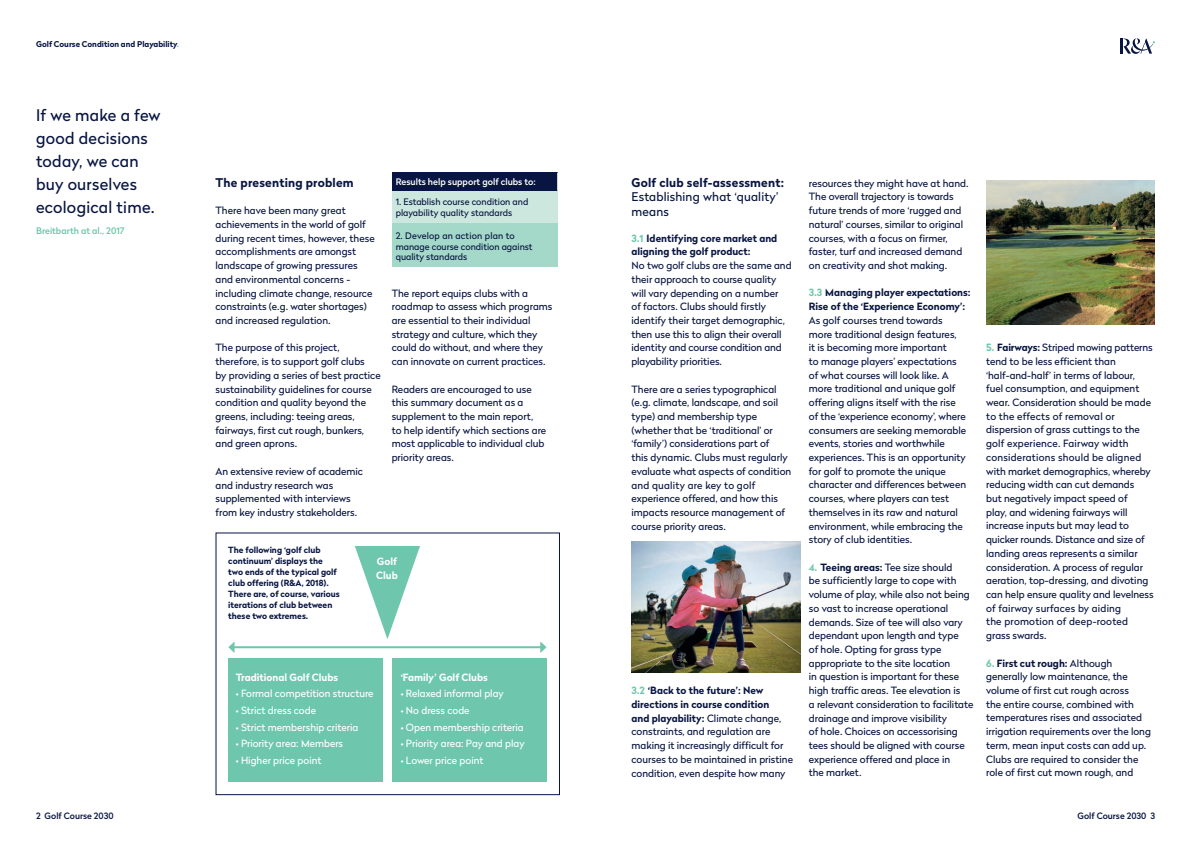
<style>
.page{position:relative;width:1191px;height:842px;background:#fff}
.page>*{position:absolute;margin:0;border:0;box-sizing:border-box;transform-origin:0 0}
.t1{font:16px/23px "Radikal";letter-spacing:.015em;color:#081542}
.t2{font:700 12px "Radikal";letter-spacing:.015em;color:#081542}
.t3{font:12px/14.4px "Radikal";letter-spacing:.015em;color:#081542}
.t4{font:10px/13.7px "Radikal";color:#081542}
.t5{font:10px "Radikal";color:#fff}
.t6{font:700 10px/13.7px "Radikal";color:#081542}
.t7{font:700 10px/13.7px "Radikal";color:#fff}
.t8{font:9px/10.8px "Radikal";color:#081542}
.t9{font:500 9px "Radikal";color:#fff}
.t10{font:500 9px "Radikal";color:#6ec7ad}
.t11{font:500 8.7px "Radikal";color:#081542}
.t12{font:700 8.5px/11px "Radikal";color:#081542}
.t13{font:700 8px "Radikal";color:#081542}
.s1{color:#6ec7ad}
.s2{font-weight:700;color:#6ec7ad}
.s3{font-weight:700}
</style>
<div class="page">
<svg style="left:1120px;top:38px;width:35px;height:16px"></svg>
<div style="left:392px;top:658px;width:154px;height:124px;background:#6ec7ad"></div>
<div style="left:228px;top:658px;width:154px;height:124px;background:#6ec7ad"></div>
<hr style="left:233px;top:646px;width:309px;height:2px;background:#6ec7ad">
<svg style="left:228px;top:642px;width:6px;height:11px"></svg>
<svg style="left:540px;top:641px;width:6px;height:12px"></svg>
<svg style="left:355px;top:546px;width:65px;height:93px"></svg>
<div style="left:215px;top:532px;width:345px;height:263px;border:1px solid #081542"></div>
<div style="left:392px;top:173px;width:165px;height:18px;background:#081542"></div>
<div style="left:392px;top:191px;width:165px;height:32px;background:#cce8de"></div>
<div style="left:392px;top:223px;width:165px;height:44px;background:#a4d8c8"></div>
<svg style="left:557px;top:173px;width:1px;height:18px"></svg>
<img style="left:631px;top:541px;width:169px;height:132px">
<img style="left:986px;top:180px;width:169px;height:145px">
<p class="t13" style="left:36px;top:39px;width:145px">Golf Course Condition and Playability<span class="s1">.</span></p>
<h1 class="t1" style="left:36px;top:103px;width:126px">If we make a few good decisions today, we can buy ourselves ecological time.</h1>
<p class="t10" style="left:36px;top:225px;width:90px">Breitbarth at al., 2017</p>
<p class="t2" style="left:215px;top:174px;width:140px">The presenting problem</p>
<p class="t4" style="left:215px;top:203px;width:161px">There have been many great achievements in the world of golf during recent times, however, these accomplishments are amongst landscape of growing pressures and environmental concerns - including climate change, resource constraints (e.g. water shortages) and increased regulation.</p>
<p class="t4" style="left:215px;top:340px;width:167px">The purpose of this project, therefore, is to support golf clubs<br>by providing a series of best practice sustainability guidelines for course condition and quality beyond the greens, including: teeing areas, fairways, first cut rough, bunkers, and green aprons.</p>
<p class="t4" style="left:215px;top:464px;width:149px">An extensive review of academic and industry research was supplemented with interviews from key industry stakeholders.</p>
<p class="t9" style="left:396px;top:175px;width:142px">Results help support golf clubs to:</p>
<p class="t8" style="left:396px;top:196px;width:134px">1. Establish course condition and playability quality standards</p>
<p class="t8" style="left:396px;top:230px;width:138px">2. Develop an action plan to manage course condition against quality standards</p>
<p class="t4" style="left:392px;top:286px;width:162px">The report equips clubs with a roadmap to assess which programs are essential to their individual strategy and culture, which they could do without, and where they can innovate on current practices.</p>
<p class="t4" style="left:392px;top:382px;width:156px">Readers are encouraged to use this summary document as a supplement to the main report,<br>to help identify which sections are most applicable to individual club priority areas.</p>
<p class="t12" style="left:228px;top:544px;width:113px">The following ‘golf club continuum’ displays the two ends of the typical golf club offering (R&amp;A, 2018).<br>There are, of course, various iterations of club between these two extremes.</p>
<p class="t7" style="left:376px;top:554px;width:23px">Golf<br>Club</p>
<p class="t7" style="left:236px;top:670px;width:104px">Traditional Golf Clubs</p>
<p class="t5" style="left:236px;top:687px;width:139px">• Formal competition structure</p>
<p class="t5" style="left:236px;top:703px;width:82px">• Strict dress code</p>
<p class="t5" style="left:236px;top:720px;width:124px">• Strict membership criteria</p>
<p class="t5" style="left:236px;top:736px;width:109px">• Priority area: Members</p>
<p class="t5" style="left:236px;top:753px;width:87px">• Higher price point</p>
<p class="t7" style="left:401px;top:670px;width:89px">‘Family’ Golf Clubs</p>
<p class="t5" style="left:401px;top:687px;width:105px">• Relaxed informal play</p>
<p class="t5" style="left:401px;top:703px;width:70px">• No dress code</p>
<p class="t5" style="left:401px;top:720px;width:125px">• Open membership criteria</p>
<p class="t5" style="left:401px;top:736px;width:125px">• Priority area: Pay and play</p>
<p class="t5" style="left:401px;top:753px;width:84px">• Lower price point</p>
<p class="t2" style="left:631px;top:174px;width:154px">Golf club self-assessment:</p>
<p class="t3" style="left:631px;top:189px;width:149px">Establishing what ‘quality’ means</p>
<p class="t6" style="left:631px;top:231px;width:147px"><span class="s1">3.1</span> Identifying core market and aligning the golf product:</p>
<p class="t4" style="left:631px;top:258px;width:162px">No two golf clubs are the same and their approach to course quality will vary depending on a number<br>of factors. Clubs should firstly identify their target demographic, then use this to align their overall identity and course condition and playability priorities.</p>
<p class="t4" style="left:631px;top:382px;width:161px">There are a series typographical (e.g. climate, landscape, and soil type) and membership type (whether that be ‘traditional’ or ‘family’) considerations part of<br>this dynamic. Clubs must regularly evaluate what aspects of condition and quality are key to golf experience offered, and how this impacts resource management of course priority areas.</p>
<p class="t4" style="left:631px;top:683px;width:163px"><span class="s2">3.2</span> <span class="s3">‘Back to the future’: New directions in course condition<br>and playability:</span> Climate change, constraints, and regulation are making it increasingly difficult for courses to be maintained in pristine condition, even despite how many</p>
<p class="t4" style="left:809px;top:176px;width:161px">resources they might have at hand.<br>The overall trajectory is towards future trends of more ‘rugged and natural’ courses, similar to original courses, with a focus on firmer, faster, turf and increased demand on creativity and shot making.</p>
<p class="t6" style="left:809px;top:285px;width:163px"><span class="s1">3.3</span> Managing player expectations:<br>Rise of the ‘Experience Economy’:</p>
<p class="t4" style="left:809px;top:313px;width:159px">As golf courses trend towards more traditional design features,<br>it is becoming more important<br>to manage players’ expectations of what courses will look like. A more traditional and unique golf offering aligns itself with the rise of the ‘experience economy’, where consumers are seeking memorable events, stories and worthwhile experiences. This is an opportunity for golf to promote the unique character and differences between courses, where players can test themselves in its raw and natural environment, while embracing the story of club identities.</p>
<p class="t4" style="left:809px;top:560px;width:166px"><span class="s2">4.</span> <span class="s3">Teeing areas:</span> Tee size should<br>be sufficiently large to cope with volume of play, while also not being so vast to increase operational demands. Size of tee will also vary dependant upon length and type<br>of hole. Opting for grass type appropriate to the site location<br>in question is important for these high traffic areas. Tee elevation is<br>a relevant consideration to facilitate drainage and improve visibility<br>of hole. Choices on accessorising tees should be aligned with course experience offered and place in<br>the market.</p>
<p class="t4" style="left:986px;top:340px;width:169px"><span class="s2">5.</span> <span class="s3">Fairways:</span> Striped mowing patterns tend to be less efficient than ‘half-and-half’ in terms of labour, fuel consumption, and equipment wear. Consideration should be made to the effects of removal or dispersion of grass cuttings to the golf experience. Fairway width considerations should be aligned with market demographics, whereby reducing width can cut demands<br>but negatively impact speed of<br>play, and widening fairways will increase inputs but may lead to quicker rounds. Distance and size of landing areas represents a similar consideration. A process of regular aeration, top-dressing, and divoting can help ensure quality and levelness of fairway surfaces by aiding<br>the promotion of deep-rooted grass swards.</p>
<p class="t4" style="left:986px;top:656px;width:166px"><span class="s2">6.</span> <span class="s3">First cut rough:</span> Although generally low maintenance, the volume of first cut rough across<br>the entire course, combined with temperatures rises and associated irrigation requirements over the long term, mean input costs can add up.<br>Clubs are required to consider the role of first cut mown rough, and</p>
<p class="t11" style="left:36px;top:810px;width:79px">2 Golf Course 2030</p>
<p class="t11" style="left:1077px;top:810px;width:79px">Golf Course 2030 3</p>
</div>
